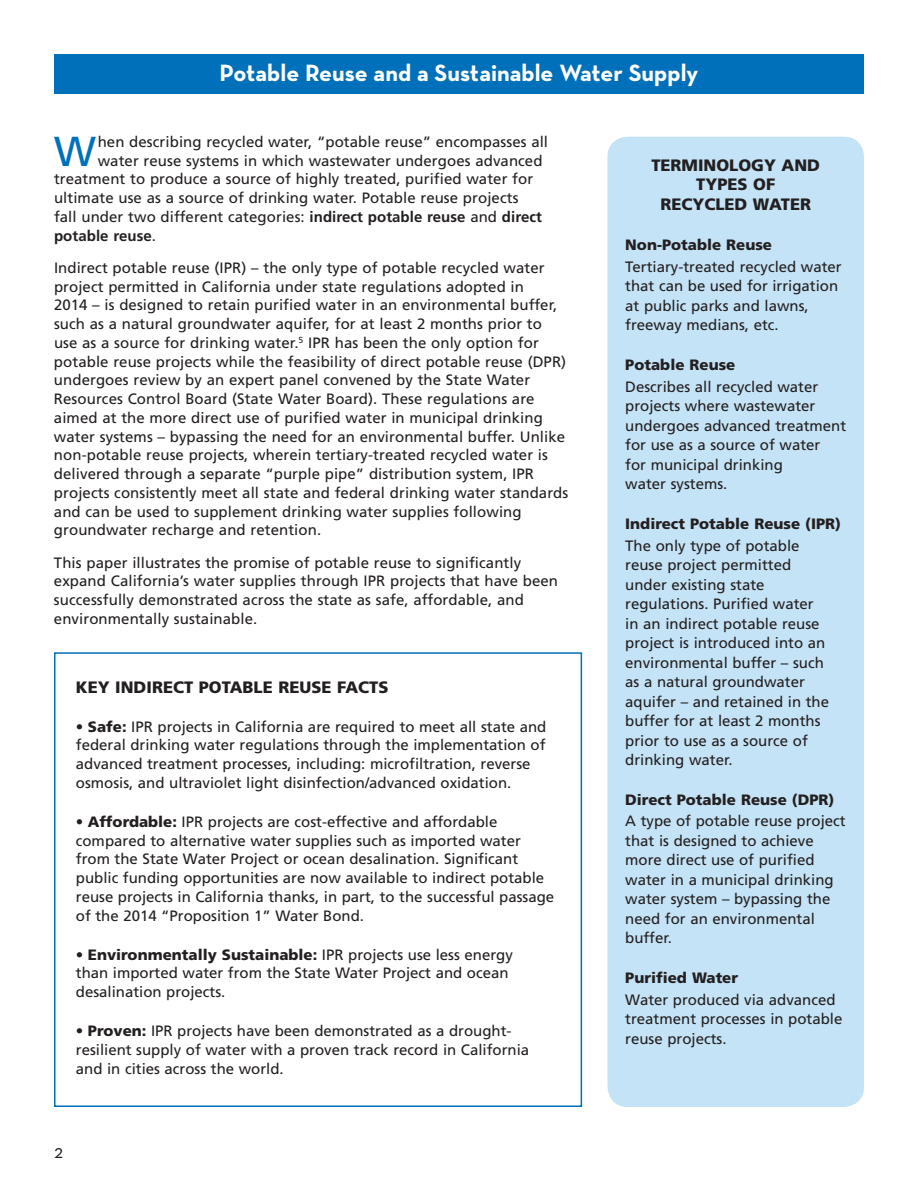
<style>
.page{position:relative;width:918px;height:1188px;background:#fff}
.page>*{position:absolute;margin:0;border:0;box-sizing:border-box;transform-origin:0 0}
.t1{font:41.85px "Frutiger";color:#0070ba}
.t2{font:700 24px "Neutra Text";color:#fff}
.t3{font:19.5px "Neutra Text";color:#231f20}
.t4{font:900 16.5px/19.5px "Frutiger";color:#231f20;text-align:center}
.t5{font:15px/18.8px "Frutiger";color:#231f20}
.t6{font:900 15px "Frutiger";color:#231f20}
.t7{font:700 15px "Frutiger";letter-spacing:.005em;color:#231f20}
.s1{font-weight:700}
.s2{font-weight:400}
.s3{font-weight:900}
</style>
<div class="page">
<div style="left:608px;top:137px;width:256px;height:970px;background:#c4e3f6;border-radius:20px"></div>
<div style="left:54px;top:54px;width:810px;height:40px;background:#0070ba"></div>
<div style="left:54px;top:652px;width:528px;height:455px;border:2px solid #0070ba"></div>
<h2 class="t2" style="left:220px;top:57px;width:480px">Potable Reuse and a Sustainable Water Supply</h2>
<h1 class="t1" style="left:54px;top:126px;width:43px">W</h1>
<p class="t5" style="left:98px;top:132px;width:452px">hen describing recycled water, “potable reuse” encompasses all</p>
<p class="t5" style="left:98px;top:151px;width:446px">water reuse systems in which wastewater undergoes advanced</p>
<p class="t5" style="left:54px;top:170px;width:481px">treatment to produce a source of highly treated, purified water for</p>
<p class="t5" style="left:54px;top:189px;width:466px">ultimate use as a source of drinking water. Potable reuse projects</p>
<p class="t5" style="left:54px;top:207px;width:490px">fall under two different categories: <span class="s1">indirect potable reuse</span> and <span class="s1">direct</span></p>
<p class="t7" style="left:54px;top:227px;width:103px">potable reuse<span class="s2">.</span></p>
<p class="t5" style="left:54px;top:258px;width:516px">Indirect potable reuse (IPR) – the only type of potable recycled water project permitted in California under state regulations adopted in<br>2014 – is designed to retain purified water in an environmental buffer, such as a natural groundwater aquifer, for at least 2 months prior to use as a source for drinking water.<sup>5</sup> IPR has been the only option for potable reuse projects while the feasibility of direct potable reuse (DPR) undergoes review by an expert panel convened by the State Water Resources Control Board (State Water Board). These regulations are aimed at the more direct use of purified water in municipal drinking water systems – bypassing the need for an environmental buffer. Unlike non-potable reuse projects, wherein tertiary-treated recycled water is delivered through a separate “purple pipe” distribution system, IPR projects consistently meet all state and federal drinking water standards and can be used to supplement drinking water supplies following groundwater recharge and retention.</p>
<p class="t5" style="left:54px;top:553px;width:506px">This paper illustrates the promise of potable reuse to significantly expand California’s water supplies through IPR projects that have been successfully demonstrated across the state as safe, affordable, and environmentally sustainable.</p>
<p class="t4" style="left:76px;top:677px;width:314px">KEY INDIRECT POTABLE REUSE FACTS</p>
<p class="t5" style="left:76px;top:717px;width:472px">• <span class="s3">Safe:</span> IPR projects in California are required to meet all state and federal drinking water regulations through the implementation of advanced treatment processes, including: microfiltration, reverse osmosis, and ultraviolet light disinfection/advanced oxidation.</p>
<p class="t5" style="left:76px;top:812px;width:480px">• <span class="s3">Affordable:</span> IPR projects are cost-effective and affordable compared to alternative water supplies such as imported water from the State Water Project or ocean desalination. Significant public funding opportunities are now available to indirect potable reuse projects in California thanks, in part, to the successful passage of the 2014 “Proposition 1” Water Bond.</p>
<p class="t5" style="left:76px;top:945px;width:439px">• <span class="s3">Environmentally Sustainable:</span> IPR projects use less energy than imported water from the State Water Project and ocean desalination projects.</p>
<p class="t5" style="left:76px;top:1022px;width:455px">• <span class="s3">Proven:</span> IPR projects have been demonstrated as a drought&shy;resilient supply of water with a proven track record in California and in cities across the world.</p>
<h3 class="t3" style="left:54px;top:1140px;width:11px">2</h3>
<p class="t4" style="left:651px;top:155px;width:170px">TERMINOLOGY AND<br>TYPES OF<br>RECYCLED WATER</p>
<p class="t6" style="left:625px;top:236px;width:148px">Non-Potable Reuse</p>
<p class="t5" style="left:625px;top:257px;width:218px;line-height:19.5px">Tertiary-treated recycled water that can be used for irrigation at public parks and lawns, freeway medians, etc.</p>
<p class="t6" style="left:625px;top:356px;width:112px">Potable Reuse</p>
<p class="t5" style="left:625px;top:377px;width:222px;line-height:19.5px">Describes all recycled water projects where wastewater undergoes advanced treatment for use as a source of water<br>for municipal drinking<br>water systems.</p>
<p class="t6" style="left:625px;top:515px;width:217px">Indirect Potable Reuse (IPR)</p>
<p class="t5" style="left:625px;top:536px;width:205px;line-height:19.5px">The only type of potable reuse project permitted under existing state regulations. Purified water in an indirect potable reuse project is introduced into an environmental buffer – such as a natural groundwater aquifer – and retained in the buffer for at least 2 months prior to use as a source of drinking water.</p>
<p class="t6" style="left:625px;top:791px;width:211px">Direct Potable Reuse (DPR)</p>
<p class="t5" style="left:625px;top:812px;width:222px;line-height:19.5px">A type of potable reuse project that is designed to achieve more direct use of purified water in a municipal drinking water system – bypassing the need for an environmental buffer.</p>
<p class="t6" style="left:625px;top:969px;width:114px">Purified Water</p>
<p class="t5" style="left:625px;top:990px;width:219px;line-height:19.5px">Water produced via advanced treatment processes in potable reuse projects.</p>
</div>
